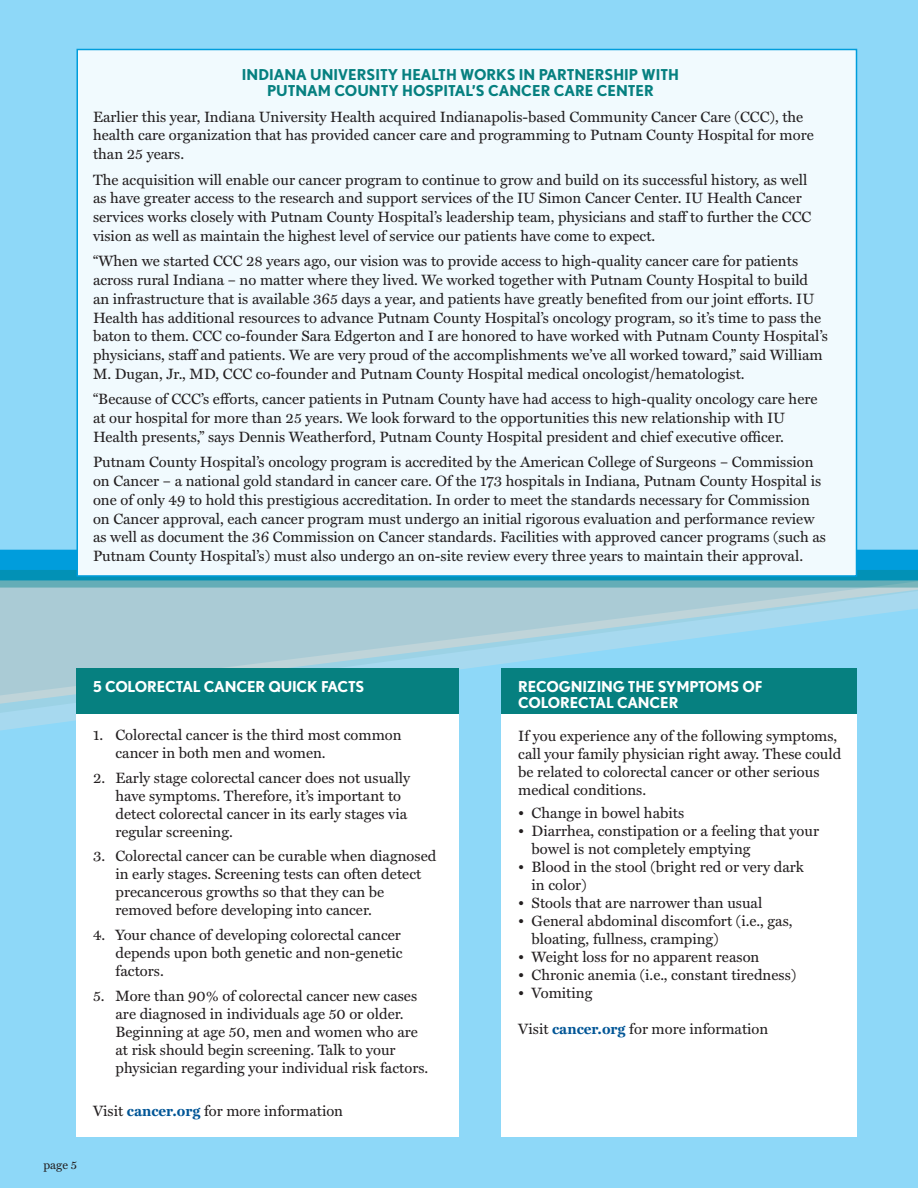
<style>
.page{position:relative;width:918px;height:1188px;background:#8ed8f8}
.page>*{position:absolute;margin:0;border:0;box-sizing:border-box;transform-origin:0 0}
.t1{font:15px/18px "Miller Text";color:#231f20}
.t2{font:700 15px/16.5px "Nobel";color:#068080}
.t3{font:700 15px/16.5px "Nobel";letter-spacing:-.01em;color:#fff}
.t4{font:12px "Miller Text";color:#231f20}
.s1{font-weight:700;color:#005596}
</style>
<div class="page">
<div style="left:0;top:550px;width:918px;height:20px;background:#009ddc"></div>
<svg style="left:0;top:570px;width:918px;height:18px;background:#42a3b7"></svg>
<svg style="left:0;top:588px;width:918px;height:143px;fill:#aacbd5"></svg>
<div style="left:76px;top:49px;width:781px;height:528px;background:#f1fafe;border:2px solid #009ddc"></div>
<div style="left:76px;top:668px;width:383px;height:469px;background:#fff"></div>
<div style="left:501px;top:668px;width:355px;height:469px;background:#fff"></div>
<div style="left:76px;top:668px;width:383px;height:46px;background:#068080"></div>
<div style="left:501px;top:668px;width:355px;height:46px;background:#068080"></div>
<p class="t2" style="left:242px;top:66px;width:381px">INDIANA UNIVERSITY HEALTH WORKS IN PARTNERSHIP</p>
<p class="t2" style="left:267px;top:66px;width:411px;text-indent:374px">WITH<br>PUTNAM COUNTY HOSPITAL’S CANCER CARE CENTER</p>
<p class="t1" style="left:93px;top:107px;width:722px;line-height:18.8px">Earlier this year, Indiana University Health acquired Indianapolis-based Community Cancer Care (CCC), the health care organization that has provided cancer care and programming to Putnam County Hospital for more than 25 years.</p>
<p class="t1" style="left:93px;top:170px;width:720px;line-height:18.8px">The acquisition will enable our cancer program to continue to grow and build on its successful history, as well as have greater access to the research and support services of the IU Simon Cancer Center. IU Health Cancer services works closely with Putnam County Hospital’s leadership team, physicians and staff to further the CCC vision as well as maintain the highest level of service our patients have come to expect.</p>
<p class="t1" style="left:93px;top:252px;width:736px;line-height:18.8px">“When we started CCC 28 years ago, our vision was to provide access to high-quality cancer care for patients across rural Indiana – no matter where they lived. We worked together with Putnam County Hospital to build an infrastructure that is available 365 days a year, and patients have greatly benefited from our joint efforts. IU Health has additional resources to advance Putnam County Hospital’s oncology program, so it’s time to pass the baton to them. CCC co-founder Sara Edgerton and I are honored to have worked with Putnam County Hospital’s physicians, staff and patients. We are very proud of the accomplishments we’ve all worked toward,” said William M. Dugan, Jr., MD, CCC co-founder and Putnam County Hospital medical oncologist/hematologist.</p>
<p class="t1" style="left:93px;top:390px;width:726px;line-height:18.8px">“Because of CCC’s efforts, cancer patients in Putnam County have had access to high-quality oncology care here at our hospital for more than 25 years. We look forward to the opportunities this new relationship with IU<br>Health presents,” says Dennis Weatherford, Putnam County Hospital president and chief executive officer.</p>
<p class="t1" style="left:93px;top:453px;width:734px;line-height:18.8px">Putnam County Hospital’s oncology program is accredited by the American College of Surgeons – Commission on Cancer – a national gold standard in cancer care. Of the 173 hospitals in Indiana, Putnam County Hospital is one of only 49 to hold this prestigious accreditation. In order to meet the standards necessary for Commission on Cancer approval, each cancer program must undergo an initial rigorous evaluation and performance review as well as document the 36 Commission on Cancer standards. Facilities with approved cancer programs (such as Putnam County Hospital’s) must also undergo an on-site review every three years to maintain their approval.</p>
<p class="t3" style="left:93px;top:678px;width:273px">5 COLORECTAL CANCER QUICK FACTS</p>
<p class="t1" style="left:116px;top:726px;width:288px;text-indent:-22px">1. Colorectal cancer is the third most common cancer in both men and women.</p>
<p class="t1" style="left:116px;top:768px;width:296px;text-indent:-22px">2. Early stage colorectal cancer does not usually have symptoms. Therefore, it’s important to detect colorectal cancer in its early stages via regular screening.</p>
<p class="t1" style="left:116px;top:847px;width:322px;text-indent:-22px">3. Colorectal cancer can be curable when diagnosed in early stages. Screening tests can often detect precancerous growths so that they can be removed before developing into cancer.</p>
<p class="t1" style="left:116px;top:926px;width:289px;text-align:justify;text-indent:-22px">4. Your chance of developing colorectal cancer depends upon both genetic and non-genetic factors.</p>
<p class="t1" style="left:116px;top:987px;width:314px;text-indent:-22px">5. More than 90% of colorectal cancer new cases are diagnosed in individuals age 50 or older.<br>Beginning at age 50, men and women who are at risk should begin screening. Talk to your physician regarding your individual risk factors.</p>
<p class="t1" style="left:93px;top:1101px;width:252px">Visit <span class="s1">cancer.org</span> for more information</p>
<p class="t4" style="left:44px;top:1157px;width:35px">page 5</p>
<p class="t3" style="left:518px;top:678px;width:243px">RECOGNIZING TH E SYMPTOMS OF<br>COLORECTAL CANCER</p>
<p class="t1" style="left:518px;top:727px;width:325px">If you experience any of the following symptoms, call your family physician right away. These could be related to colorectal cancer or other serious medical conditions.</p>
<p class="t1" style="left:518px;top:803px;width:167px">• Change in bowel habits</p>
<p class="t1" style="left:532px;top:821px;width:289px;text-indent:-13px">• Diarrhea, constipation or a feeling that your bowel is not completely emptying</p>
<p class="t1" style="left:532px;top:857px;width:274px;text-indent:-13px">• Blood in the stool (bright red or very dark in color)</p>
<p class="t1" style="left:518px;top:893px;width:246px">• Stools that are narrower than usual</p>
<p class="t1" style="left:532px;top:911px;width:262px;text-indent:-13px">• General abdominal discomfort (i.e., gas, bloating, fullness, cramping)</p>
<p class="t1" style="left:518px;top:947px;width:243px">• Weight loss for no apparent reason</p>
<p class="t1" style="left:518px;top:965px;width:280px">• Chronic anemia (i.e., constant tiredness)</p>
<p class="t1" style="left:518px;top:983px;width:76px">• Vomiting</p>
<p class="t1" style="left:518px;top:1019px;width:252px">Visit <span class="s1">cancer.org</span> for more information</p>
</div>
